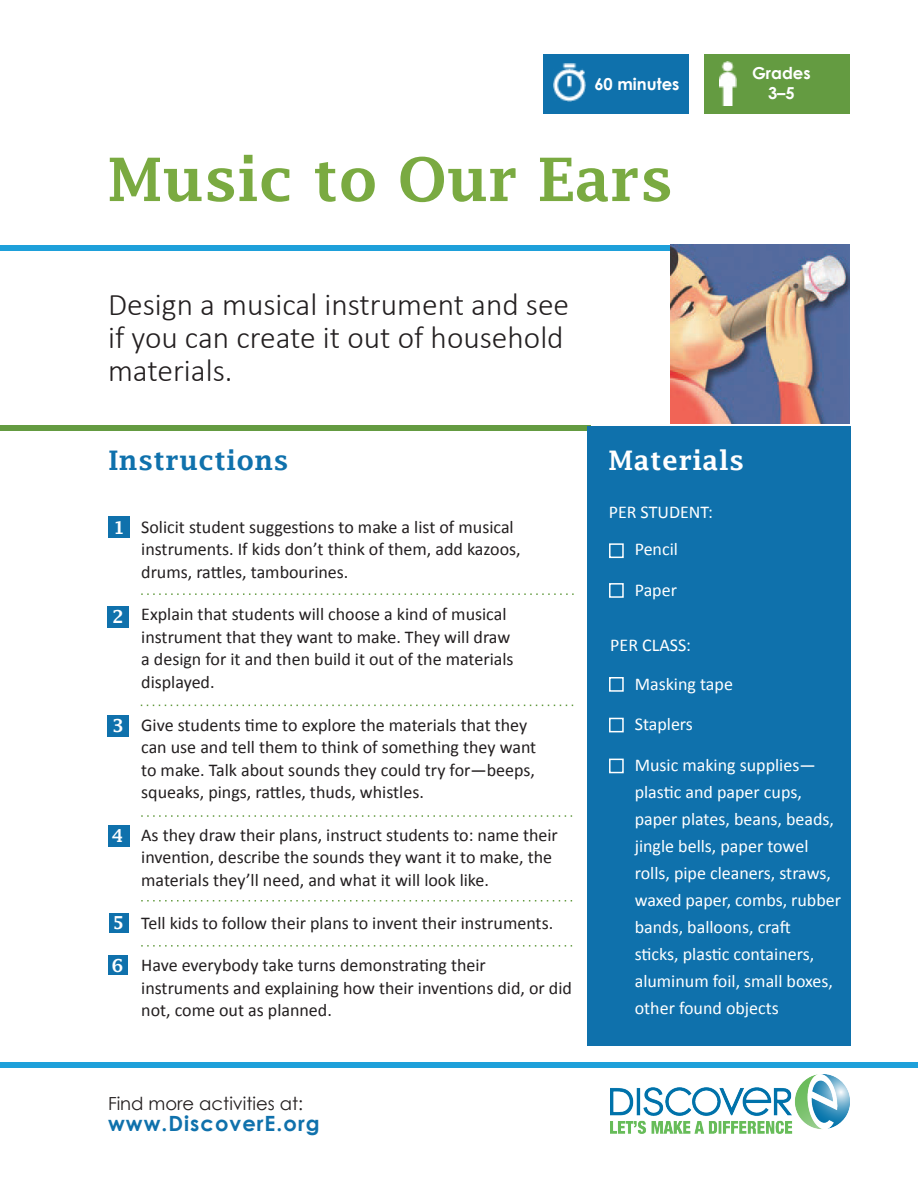
<style>
.page{position:relative;width:918px;height:1188px;background:#fff}
.page>*{position:absolute;margin:0;border:0;box-sizing:border-box;transform-origin:0 0}
.t1{font:600 60px "Lucida Fax";color:#7aaa41}
.t2{font:300 31.5px/33px "Calibri";color:#231f20}
.t3{font:600 27px "Lucida Fax";letter-spacing:.02em;color:#0f71ac}
.t4{font:600 27px "Lucida Fax";letter-spacing:.02em;color:#fff}
.t5{font:700 21px "Century Gothic";letter-spacing:.05em;color:#0f71ac}
.t6{font:18px/22.5px "Calibri";color:#231f20}
.t7{font:18px/27px "Calibri";color:#fff}
.t8{font:18px "Century Gothic";color:#231f20}
.t9{font:600 18px "Lucida Fax";color:#fff}
.t10{font:700 16.5px "Century Gothic";color:#fff}
</style>
<div class="page">
<div style="left:0;top:1062px;width:918px;height:6px;background:#1ea0da"></div>
<div style="left:543px;top:54px;width:146px;height:59px;background:#0f71ac"></div>
<div style="left:704px;top:54px;width:146px;height:59px;background:#649b41"></div>
<div style="left:0;top:246px;width:844px;height:5px;background:#1ea0da"></div>
<div style="left:0;top:426px;width:591px;height:5px;background:#649b41"></div>
<div style="left:587px;top:426px;width:263px;height:619px;background:#0f71ac"></div>
<svg style="left:141px;top:593px;width:433px;height:2px"></svg>
<svg style="left:141px;top:705px;width:432px;height:1px"></svg>
<svg style="left:141px;top:815px;width:431px;height:2px"></svg>
<svg style="left:141px;top:900px;width:431px;height:2px"></svg>
<svg style="left:141px;top:945px;width:431px;height:2px"></svg>
<img style="left:610px;top:1074px;width:239px;height:60px">
<img style="left:553px;top:63px;width:33px;height:38px">
<img style="left:720px;top:61px;width:16px;height:44px">
<img style="left:671px;top:245px;width:179px;height:179px">
<div style="left:108px;top:517px;width:22px;height:21px;background:#0f71ac"></div>
<div style="left:609px;top:543px;width:15px;height:15px;border:2px solid #fff"></div>
<div style="left:609px;top:583px;width:15px;height:15px;border:2px solid #fff"></div>
<div style="left:609px;top:677px;width:15px;height:15px;border:2px solid #fff"></div>
<div style="left:609px;top:718px;width:15px;height:14px;border:2px solid #fff"></div>
<div style="left:609px;top:759px;width:15px;height:14px;border:2px solid #fff"></div>
<div style="left:108px;top:606px;width:21px;height:21px;background:#0f71ac"></div>
<div style="left:108px;top:715px;width:21px;height:21px;background:#0f71ac"></div>
<div style="left:108px;top:825px;width:21px;height:22px;background:#0f71ac"></div>
<div style="left:109px;top:913px;width:19px;height:19px;background:#0f71ac"></div>
<div style="left:108px;top:956px;width:19px;height:19px;background:#0f71ac"></div>
<p class="t10" style="left:594px;top:73px;width:87px">60 minutes</p>
<p class="t1" style="left:107px;top:145px;width:567px">Music to Our Ears</p>
<p class="t2" style="left:108px;top:288px;width:463px">Design a musical instrument and see if you can create it out of household materials.</p>
<p class="t10" style="left:752px;top:62px;width:60px">Grades</p>
<p class="t10" style="left:768px;top:82px;width:28px">3–5</p>
<p class="t3" style="left:108px;top:445px;width:182px">Instructions</p>
<p class="t4" style="left:608px;top:445px;width:137px">Materials</p>
<p class="t7" style="left:609px;top:498px;width:106px">PER STUDENT:</p>
<p class="t6" style="left:141px;top:515px;width:381px">Solicit student suggestions to make a list of musical instruments. If kids don’t think of them, add kazoos, drums, rattles, tambourines.</p>
<p class="t6" style="left:141px;top:602px;width:374px">Explain that students will choose a kind of musical instrument that they want to make. They will draw a design for it and then build it out of the materials displayed.</p>
<p class="t6" style="left:141px;top:713px;width:397px">Give students time to explore the materials that they can use and tell them to think of something they want to make. Talk about sounds they could try for—beeps, squeaks, pings, rattles, thuds, whistles.</p>
<p class="t6" style="left:141px;top:823px;width:418px">As they draw their plans, instruct students to: name their invention, describe the sounds they want it to make, the materials they’ll need, and what it will look like.</p>
<p class="t6" style="left:141px;top:911px;width:414px">Tell kids to follow their plans to invent their instruments.</p>
<p class="t6" style="left:141px;top:953px;width:432px">Have everybody take turns demonstrating their instruments and explaining how their inventions did, or did not, come out as planned.</p>
<p class="t9" style="left:113px;top:517px;width:13px">1</p>
<p class="t7" style="left:635px;top:535px;width:45px">Pencil</p>
<p class="t7" style="left:635px;top:576px;width:44px">Paper</p>
<p class="t9" style="left:112px;top:606px;width:13px">2</p>
<p class="t7" style="left:610px;top:631px;width:82px">PER CLASS:</p>
<p class="t7" style="left:635px;top:669px;width:100px">Masking tape</p>
<p class="t7" style="left:635px;top:710px;width:60px">Staplers</p>
<p class="t7" style="left:635px;top:750px;width:208px">Music making supplies— plastic and paper cups, paper plates, beans, beads, jingle bells, paper towel rolls, pipe cleaners, straws, waxed paper, combs, rubber bands, balloons, craft<br>sticks, plastic containers, aluminum foil, small boxes, other found objects</p>
<p class="t9" style="left:112px;top:715px;width:13px">3</p>
<p class="t9" style="left:112px;top:826px;width:13px">4</p>
<p class="t9" style="left:113px;top:913px;width:13px">5</p>
<p class="t9" style="left:112px;top:955px;width:13px">6</p>
<p class="t8" style="left:108px;top:1092px;width:197px">Find more activities at:</p>
<p class="t5" style="left:108px;top:1110px;width:213px">www.DiscoverE.org</p>
</div>
